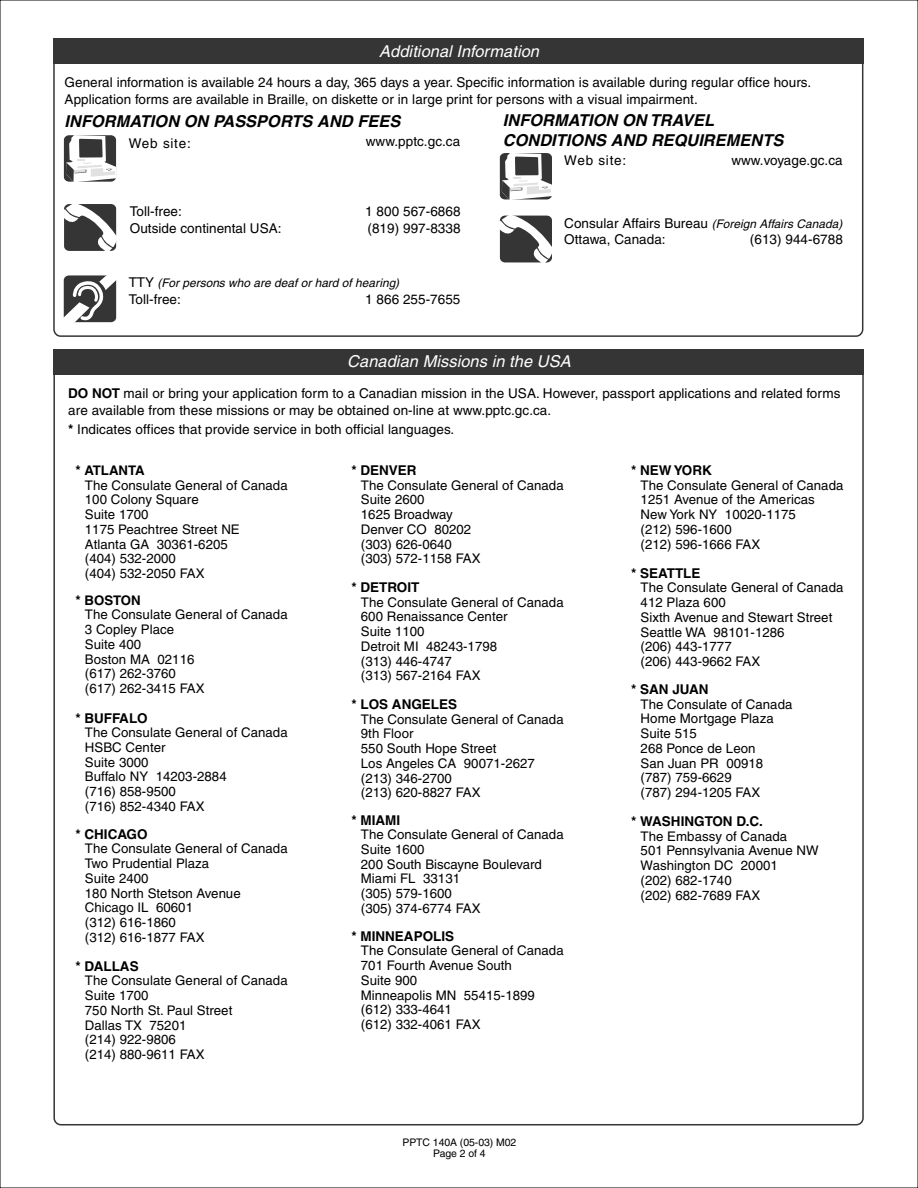
<style>
.page{position:relative;width:918px;height:1188px;background:#fff}
.page>*{position:absolute;margin:0;border:0;box-sizing:border-box;transform-origin:0 0}
.t1{font:italic 700 16.35px/19.4px "Helvetica";letter-spacing:.005em;color:#000}
.t2{font:italic 16.35px "Helvetica";letter-spacing:.005em;color:#fff}
.t3{font:13.5px/16.5px "Helvetica";letter-spacing:.005em;color:#000}
.t4{font:700 13.5px "Helvetica";color:#000}
.t5{font:13.2px/14.7px "Helvetica";letter-spacing:.005em;color:#000}
.t6{font:italic 11.85px "Helvetica";letter-spacing:.005em;color:#000}
.t7{font:10.5px/11.2px "Helvetica";letter-spacing:-.005em;color:#000;text-align:center}
.s1{font-style:normal;font-size:13.5px}
.s2{font-weight:700}
.s3{font-weight:700;font-size:13.5px}
</style>
<div class="page">
<div style="left:53px;top:38px;width:811px;height:26px;background:#353535"></div>
<div style="left:54px;top:350px;width:810px;height:25px;background:#353535"></div>
<div style="left:64px;top:135px;width:52px;height:47px;background:#353535;border-radius:5px"></div>
<svg style="left:66px;top:135px;width:50px;height:47px"></svg>
<div style="left:500px;top:153px;width:52px;height:46px;background:#353535;border-radius:5px"></div>
<svg style="left:502px;top:153px;width:50px;height:47px"></svg>
<svg style="left:64px;top:204px;width:53px;height:47px"></svg>
<svg style="left:499px;top:215px;width:53px;height:48px"></svg>
<svg style="left:62px;top:275px;width:56px;height:62px"></svg>
<p class="t2" style="left:379px;top:46px;width:161px">Additional Information</p>
<p class="t3" style="left:65px;top:75px;width:748px">General information is available 24 hours a day, 365 days a year. Specific information is available during regular office hours.<br>Application forms are available in Braille, on diskette or in large print for persons with a visual impairment.</p>
<p class="t1" style="left:65px;top:113px;width:337px">INFORMATION ON PASSPORTS AND FEES</p>
<p class="t3" style="left:129px;top:136px;width:63px">Web site:</p>
<p class="t1" style="left:503px;top:113px;width:282px">INFORMATION ON TRAVEL<br>CONDITIONS AND REQUIREMENTS</p>
<p class="t3" style="left:564px;top:153px;width:63px">Web site:</p>
<p class="t3" style="left:366px;top:135px;width:96px">www.pptc.gc.ca</p>
<p class="t3" style="left:731px;top:153px;width:113px">www.voyage.gc.ca</p>
<p class="t3" style="left:130px;top:205px;width:53px">Toll-free:</p>
<p class="t3" style="left:365px;top:205px;width:97px">1 800 567-6868</p>
<p class="t3" style="left:130px;top:221px;width:153px">Outside continental USA:</p>
<p class="t3" style="left:368px;top:221px;width:94px">(819) 997-8338</p>
<p class="t6" style="left:129px;top:278px;width:272px"><span class="s1">TTY</span> (For persons who are deaf or hard of hearing)</p>
<p class="t3" style="left:129px;top:292px;width:53px">Toll-free:</p>
<p class="t3" style="left:365px;top:292px;width:97px">1 866 255-7655</p>
<p class="t6" style="left:564px;top:219px;width:280px"><span class="s1">Consular Affairs Bureau</span> (Foreign Affairs Canada)</p>
<p class="t3" style="left:564px;top:233px;width:103px">Ottawa, Canada:</p>
<p class="t3" style="left:750px;top:233px;width:94px">(613) 944-6788</p>
<p class="t2" style="left:347px;top:355px;width:225px">Canadian Missions in the USA</p>
<p class="t3" style="left:68px;top:387px;width:774px"><span class="s2">DO NOT</span> mail or bring your application form to a Canadian mission in the USA. However, passport applications and related forms are available from these missions or may be obtained on-line at www.pptc.gc.ca.</p>
<p class="t3" style="left:68px;top:423px;width:388px"><span class="s2">*</span> Indicates offices that provide service in both official languages.</p>
<p class="t5" style="left:85px;top:465px;width:204px;text-indent:-9px"><span class="s3">*</span> <span class="s2">ATLANTA<br></span>The Consulate General of Canada<br>100 Colony Square<br>Suite 1700<br>1175 Peachtree Street NE<br>Atlanta GA 30361-6205<br>(404) 532-2000<br>(404) 532-2050 FAX</p>
<p class="t4" style="left:351px;top:466px;width:67px">* DENVER</p>
<p class="t5" style="left:361px;top:479px;width:204px">The Consulate General of Canada<br>Suite 2600<br>1625 Broadway<br>Denver CO 80202<br>(303) 626-0640<br>(303) 572-1158 FAX</p>
<p class="t4" style="left:351px;top:583px;width:69px">* DETROIT</p>
<p class="t5" style="left:361px;top:596px;width:204px">The Consulate General of Canada<br>600 Renaissance Center<br>Suite 1100<br>Detroit MI 48243-1798<br>(313) 446-4747<br>(313) 567-2164 FAX</p>
<p class="t4" style="left:351px;top:700px;width:107px">* LOS ANGELES</p>
<p class="t5" style="left:361px;top:713px;width:204px">The Consulate General of Canada<br>9th Floor<br>550 South Hope Street<br>Los Angeles CA 90071-2627 (213) 346-2700<br>(213) 620-8827 FAX</p>
<p class="t4" style="left:351px;top:815px;width:50px">* MIAMI</p>
<p class="t5" style="left:361px;top:829px;width:204px">The Consulate General of Canada<br>Suite 1600<br>200 South Biscayne Boulevard<br>Miami FL 33131<br>(305) 579-1600<br>(305) 374-6774 FAX</p>
<p class="t4" style="left:351px;top:931px;width:104px">* MINNEAPOLIS</p>
<p class="t5" style="left:361px;top:945px;width:204px">The Consulate General of Canada<br>701 Fourth Avenue South<br>Suite 900<br>Minneapolis MN 55415-1899 (612) 333-4641<br>(612) 332-4061 FAX</p>
<p class="t5" style="left:85px;top:594px;width:204px;text-indent:-9px"><span class="s3">*</span> <span class="s2">BOSTON<br></span>The Consulate General of Canada<br>3 Copley Place<br>Suite 400<br>Boston MA 02116<br>(617) 262-3760<br>(617) 262-3415 FAX</p>
<p class="t4" style="left:75px;top:713px;width:74px">* BUFFALO</p>
<p class="t5" style="left:85px;top:727px;width:204px">The Consulate General of Canada<br>HSBC Center<br>Suite 3000<br>Buffalo NY 14203-2884<br>(716) 858-9500<br>(716) 852-4340 FAX</p>
<p class="t4" style="left:75px;top:829px;width:74px">* CHICAGO</p>
<p class="t5" style="left:85px;top:843px;width:204px">The Consulate General of Canada<br>Two Prudential Plaza<br>Suite 2400<br>180 North Stetson Avenue<br>Chicago IL 60601<br>(312) 616-1860<br>(312) 616-1877 FAX</p>
<p class="t4" style="left:75px;top:961px;width:65px">* DALLAS</p>
<p class="t5" style="left:85px;top:975px;width:204px">The Consulate General of Canada<br>Suite 1700<br>750 North St. Paul Street<br>Dallas TX 75201<br>(214) 922-9806<br>(214) 880-9611 FAX</p>
<p class="t7" style="left:402px;top:1138px;width:115px">PPTC 140A (05-03) M02<br>Page 2 of 4</p>
<p class="t4" style="left:631px;top:466px;width:82px">* NEW YORK</p>
<p class="t5" style="left:641px;top:479px;width:204px">The Consulate General of Canada<br>1251 Avenue of the Americas<br>New York NY 10020-1175<br>(212) 596-1600<br>(212) 596-1666 FAX</p>
<p class="t4" style="left:631px;top:568px;width:71px">* SEATTLE</p>
<p class="t5" style="left:641px;top:582px;width:204px">The Consulate General of Canada<br>412 Plaza 600<br>Sixth Avenue and Stewart Street<br>Seattle WA 98101-1286<br>(206) 443-1777<br>(206) 443-9662 FAX</p>
<p class="t4" style="left:631px;top:685px;width:79px">* SAN JUAN</p>
<p class="t5" style="left:641px;top:698px;width:153px">The Consulate of Canada<br>Home Mortgage Plaza<br>Suite 515<br>268 Ponce de Leon<br>San Juan PR 00918 (787) 759-6629<br>(787) 294-1205 FAX</p>
<p class="t4" style="left:631px;top:817px;width:133px">* WASHINGTON D.C.</p>
<p class="t5" style="left:641px;top:830px;width:179px">The Embassy of Canada<br>501 Pennsylvania Avenue NW<br>Washington DC 20001<br>(202) 682-1740<br>(202) 682-7689 FAX</p>
</div>
